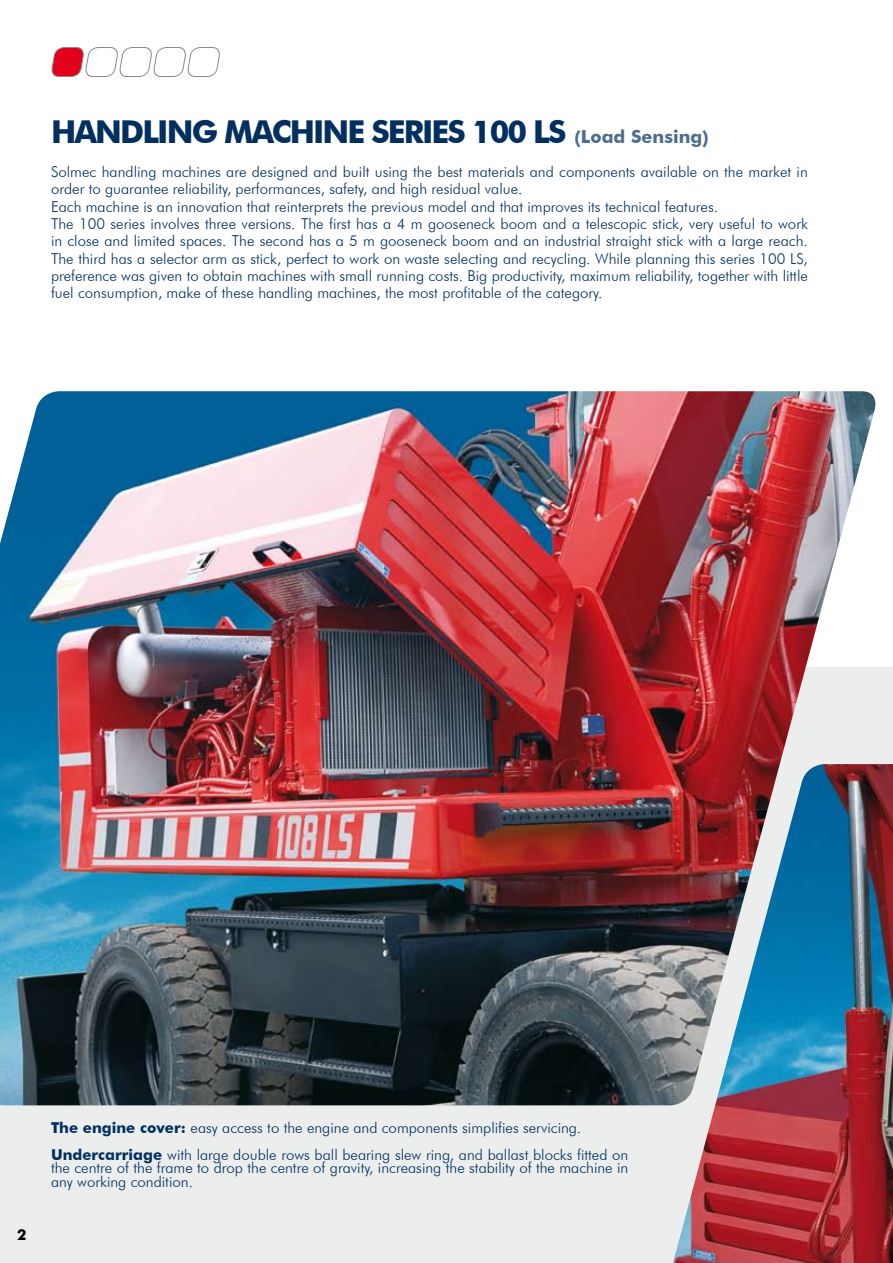
<style>
.page{position:relative;width:893px;height:1263px;background:#fff}
.page>*{position:absolute;margin:0;border:0;box-sizing:border-box;transform-origin:0 0}
.t1{font:700 31.5px "Futura BT";letter-spacing:-.06em;color:#002f60}
.t2{font:300 15px/17.2px "Futura BT";color:#002f60}
.t3{font:700 15px "Futura BT";color:#000}
.s1{font-size:18px;color:#4d6d90}
.s2{font-weight:700}
</style>
<div class="page">
<div style="left:0;top:668px;width:893px;height:595px;background:#eceded"></div>
<img style="left:673px;top:764px;width:220px;height:499px">
<svg style="left:51px;top:47px;width:169px;height:30px"></svg>
<img style="left:0;top:391px;width:880px;height:714px">
<h1 class="t1" style="left:51px;top:113px;width:659px">HANDLING MACHINE SERIES 100 LS <span class="s1">(Load Sensing)</span></h1>
<p class="t2" style="left:51px;top:163px;width:758px">Solmec handling machines are designed and built using the best materials and components available on the market in order to guarantee reliability, performances, safety, and high residual value.<br>Each machine is an innovation that reinterprets the previous model and that improves its technical features.<br>The 100 series involves three versions. The first has a 4 m gooseneck boom and a telescopic stick, very useful to work in close and limited spaces. The second has a 5 m gooseneck boom and an industrial straight stick with a large reach.<br>The third has a selector arm as stick, perfect to work on waste selecting and recycling. While planning this series 100 LS, preference was given to obtain machines with small running costs. Big productivity, maximum reliability, together with little fuel consumption, make of these handling machines, the most profitable of the category.</p>
<p class="t3" style="left:17px;top:1225px;width:11px">2</p>
<p class="t2" style="left:51px;top:1114px;width:579px;line-height:27px"><span class="s2">The engine cover:</span> easy access to the engine and components simplifies servicing.<br><span class="s2">Undercarriage</span> with large double rows ball bearing slew ring, and ballast blocks fitted on</p>
<p class="t2" style="left:51px;top:1161px;width:579px;line-height:13.5px">the centre of the frame to drop the centre of gravity, increasing the stability of the machine in any working condition.</p>
</div>
